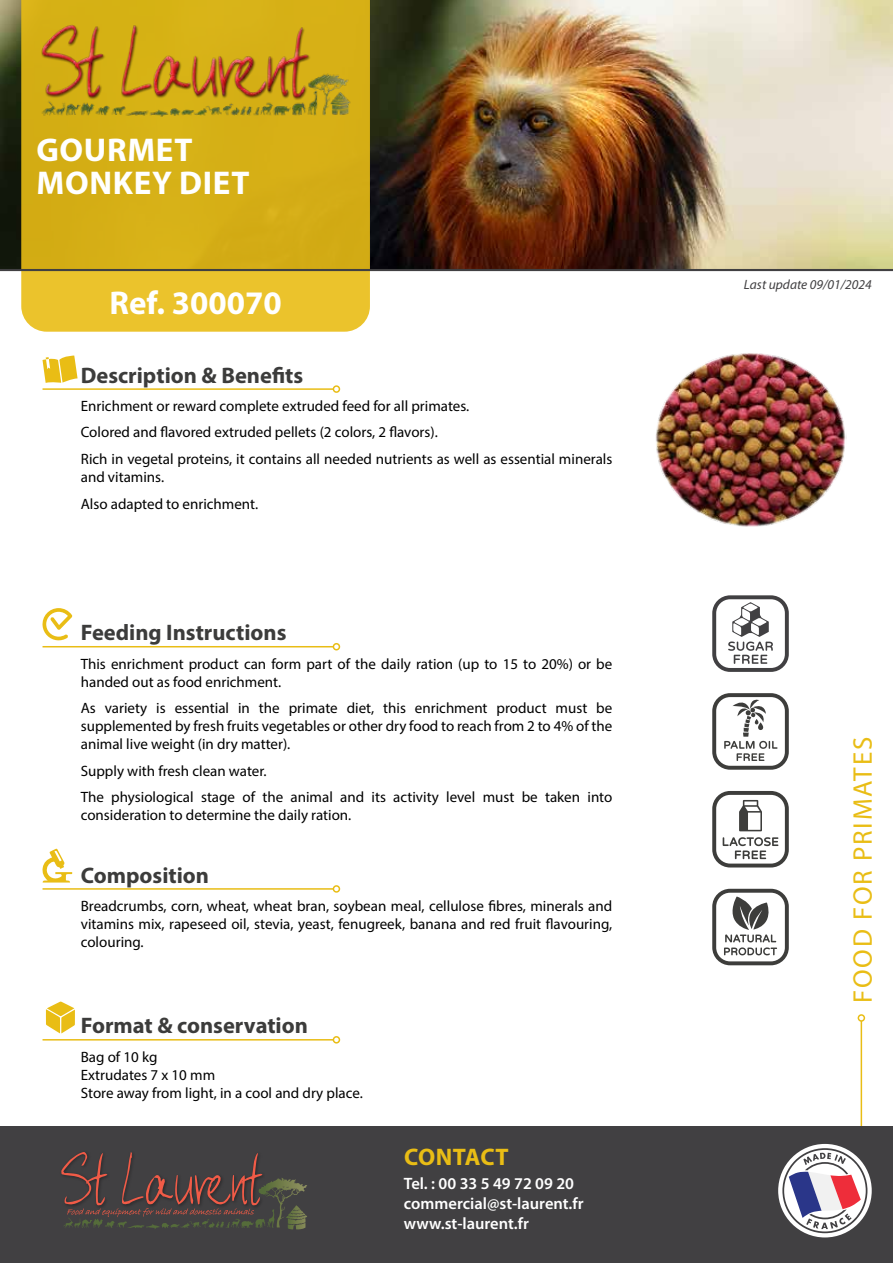
<style>
.page{position:relative;width:893px;height:1263px;background:#fff}
.page>*{position:absolute;margin:0;border:0;box-sizing:border-box;transform-origin:0 0}
.t1{font:700 33px/33px "Myriad Pro";letter-spacing:.02em;color:#fff}
.t2{font:700 33px "Myriad Pro";color:#fff}
.t3{font:27px "Myriad Pro";letter-spacing:.07em;color:#e9bd15}
.t4{font:700 24px "Myriad Pro";letter-spacing:.005em;color:#e9bd15}
.t5{font:700 22.5px "Myriad Pro";color:#3c3c3b}
.t6{font:600 16.5px/19.8px "Myriad Pro";color:#fff}
.t7{font:15px/18px "Myriad Pro";color:#000}
.t8{font:italic 13.5px "Myriad Pro";color:#414042}
</style>
<div class="page">
<img style="left:0;top:0;width:893px;height:269px">
<hr style="left:861px;top:1021px;width:1px;height:117px;background:#e9bd15">
<div style="left:858px;top:1014px;width:7px;height:8px;border:2px solid #e9bd15;border-radius:50%"></div>
<svg style="left:21px;top:0;width:349px;height:332px;background:#dab31c"></svg>
<div style="left:0;top:1127px;width:893px;height:136px;background:#414042"></div>
<hr style="left:0;top:269px;width:893px;height:2px;background:#414042">
<svg style="left:61px;top:1152px;width:245px;height:77px"></svg>
<img style="left:655px;top:353px;width:191px;height:174px">
<hr style="left:43px;top:888px;width:290px;height:2px;background:#e9bd15">
<div style="left:333px;top:885px;width:7px;height:8px;border:2px solid #e9bd15;border-radius:50%"></div>
<svg style="left:42px;top:848px;width:30px;height:34px"></svg>
<hr style="left:43px;top:1039px;width:290px;height:1px;background:#e9bd15">
<div style="left:333px;top:1036px;width:7px;height:7px;border:2px solid #e9bd15;border-radius:50%"></div>
<svg style="left:46px;top:1001px;width:29px;height:32px"></svg>
<svg style="left:42px;top:608px;width:31px;height:33px"></svg>
<hr style="left:43px;top:646px;width:290px;height:1px;background:#e9bd15">
<div style="left:333px;top:643px;width:7px;height:7px;border:2px solid #e9bd15;border-radius:50%"></div>
<img style="left:36px;top:21px;width:319px;height:96px">
<svg style="left:43px;top:356px;width:35px;height:27px"></svg>
<hr style="left:43px;top:388px;width:290px;height:2px;background:#e9bd15">
<div style="left:333px;top:385px;width:7px;height:8px;border:2px solid #e9bd15;border-radius:50%"></div>
<div style="left:778px;top:1144px;width:94px;height:93px;background:#fff;border-radius:50%"></div>
<svg style="left:782px;top:1148px;width:85px;height:85px"></svg>
<svg style="left:712px;top:595px;width:77px;height:77px"></svg>
<svg style="left:712px;top:693px;width:77px;height:77px"></svg>
<svg style="left:712px;top:791px;width:77px;height:76px"></svg>
<svg style="left:712px;top:889px;width:77px;height:76px"></svg>
<h1 class="t1" style="left:36px;top:132px;width:214px">GOURMET<br>MONKEY DIET</h1>
<h1 class="t2" style="left:110px;top:281px;width:174px">Ref. 300070</h1>
<h3 class="t5" style="left:81px;top:360px;width:224px">Description &amp; Benefits</h3>
<p class="t7" style="left:81px;top:392px;width:533px;line-height:26.5px">Enrichment or reward complete extruded feed for all primates.<br>Colored and flavored extruded pellets (2 colors, 2 flavors).<br>Rich in vegetal proteins, it contains all needed nutrients as well as essential minerals</p>
<p class="t7" style="left:81px;top:463px;width:179px;line-height:26.5px">and vitamins.<br>Also adapted to enrichment.</p>
<h3 class="t5" style="left:81px;top:618px;width:207px">Feeding Instructions</h3>
<p class="t7" style="left:81px;top:654px;width:533px">This enrichment product can form part of the daily ration (up to 15 to 20%) or be handed out as food enrichment.</p>
<p class="t7" style="left:81px;top:699px;width:533px;text-align:justify">As variety is essential in the primate diet, this enrichment product must be supplemented by fresh fruits vegetables or other dry food to reach from 2 to 4% of the animal live weight (in dry matter).</p>
<p class="t7" style="left:81px;top:757px;width:533px;line-height:26.5px">Supply with fresh clean water.<br>The physiological stage of the animal and its activity level must be taken into</p>
<p class="t7" style="left:81px;top:806px;width:272px">consideration to determine the daily ration.</p>
<h3 class="t5" style="left:81px;top:860px;width:130px">Composition</h3>
<p class="t7" style="left:81px;top:896px;width:533px;text-align:justify">Breadcrumbs, corn, wheat, wheat bran, soybean meal, cellulose fibres, minerals and vitamins mix, rapeseed oil, stevia, yeast, fenugreek, banana and red fruit flavouring, colouring.</p>
<h3 class="t5" style="left:81px;top:1011px;width:229px">Format &amp; conservation</h3>
<p class="t7" style="left:81px;top:1047px;width:284px">Bag of 10 kg<br>Extrudates 7 x 10 mm<br>Store away from light, in a cool and dry place.</p>
<h3 class="t4" style="left:404px;top:1141px;width:106px">CONTACT</h3>
<p class="t6" style="left:404px;top:1173px;width:181px">Tel. : 00 33 5 49 72 09 20 commercial@st-laurent.fr www.st-laurent.fr</p>
<p class="t8" style="left:744px;top:276px;width:129px">Last update 09/01/2024</p>
<h2 class="t3" style="left:846px;top:1003px;width:268px;rotate:-90deg">FOOD FOR PRIMATES</h2>
</div>
